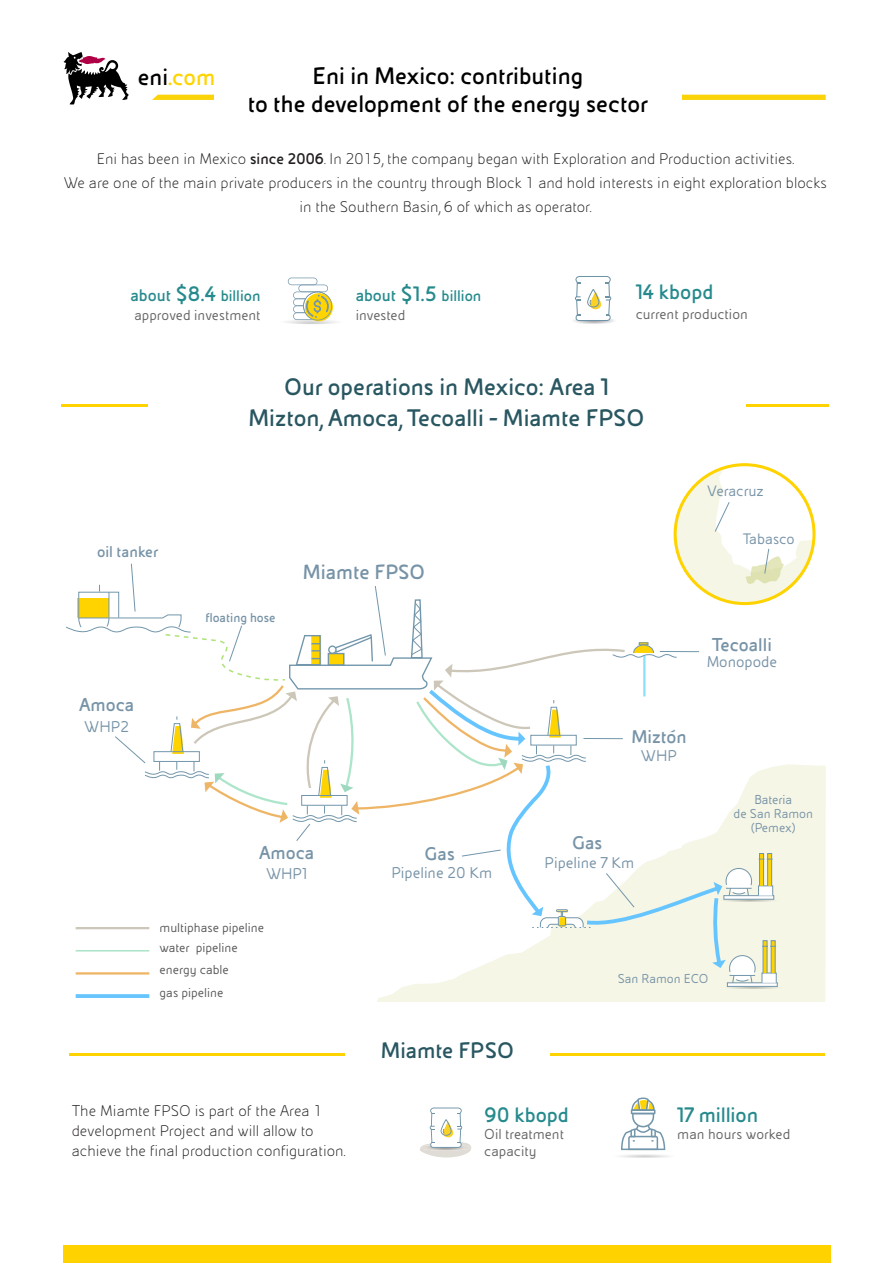
<style>
.page{position:relative;width:893px;height:1263px;background:#fff}
.page>*{position:absolute;margin:0;border:0;box-sizing:border-box;transform-origin:0 0}
.Normale{font:700 25.5px "Eni Exp";color:#295761}
.Normale-2{font:700 25.5px "Eni Exp";color:#000}
.t1{font:700 25.05px "Eni Exp";color:#ffd400}
.t2{font:700 24px "Eni Exp";letter-spacing:-.005em;color:#295761}
.t3{font:700 22.35px "Eni Exp";color:#268a8d}
.t4{font:700 22.05px "Eni Tab";color:#7793a7}
.t5{font:700 19.8px "Eni Exp";color:#7793a7}
.t6{font:700 19.8px "Eni Tab";color:#7793a7}
.t7{font:16.65px "Eni Exp Reg";color:#7793a7}
.t8{font:700 16.65px "Eni Tab";color:#7793a7}
.t9{font:300 16.5px/19.8px "Eni Tab";color:#231f20;text-align:center}
.t10{font:700 16.5px "Eni Exp";color:#268a8d}
.t11{font:16.05px "Eni Tab Reg";color:#7793a7}
.t12{font:15.3px "Eni Exp Reg";color:#646464}
.t13{font:13.8px/19.8px "Eni Exp Reg";color:#57585b}
.t14{font:13.8px/13.8px "Eni Exp Reg";color:#7793a7;text-align:center}
.t15{font:700 13.8px "Eni Tab";color:#7793a7}
.s1{color:#000}
.s2{font-weight:700}
.s3{font-size:18px}
.s4{font-size:22.35px}
</style>
<div class="page">
<svg style="left:152px;top:95px;width:674px;height:5px"></svg>
<div style="left:214px;top:64px;width:468px;height:71px;background:#fff"></div>
<div style="left:63px;top:1246px;width:767px;height:17px;background:#ffd200"></div>
<svg style="left:64px;top:52px;width:65px;height:52px"></svg>
<hr style="left:62px;top:404px;width:767px;height:2px;background:#fed300">
<div style="left:148px;top:375px;width:597px;height:136px;background:#fff"></div>
<div style="left:377px;top:765px;width:448px;height:236px;background:#f5f6e6"></div>
<svg style="left:76px;top:994px;width:73px;height:4px"></svg>
<svg style="left:66px;top:466px;width:748px;height:523px"></svg>
<svg style="left:420px;top:1107px;width:52px;height:50px"></svg>
<hr style="left:70px;top:1053px;width:755px;height:2px;background:#fed300">
<div style="left:345px;top:1033px;width:205px;height:38px;background:#fff"></div>
<img style="left:286px;top:320px;width:51px;height:4px">
<svg style="left:305px;top:293px;width:28px;height:28px"></svg>
<svg style="left:288px;top:278px;width:44px;height:42px"></svg>
<svg style="left:621px;top:1097px;width:44px;height:53px"></svg>
<svg style="left:575px;top:276px;width:36px;height:45px"></svg>
<h2 class="t1" style="left:138px;top:64px;width:79px"><span class="s1">eni</span>.com</h2>
<p class="Normale-2" style="left:312px;top:62px;width:272px">Eni in Mexico: contributing</p>
<p class="Normale-2" style="left:248px;top:91px;width:402px">to the development of the energy sector</p>
<p class="t9" style="left:97px;top:149px;width:699px">Eni has been in Mexico <span class="s2">since 2006</span>. In 2015, the company began with Exploration and Production activities.</p>
<p class="t9" style="left:64px;top:171px;width:764px;line-height:24px">We are one of the main private producers in the country through Block 1 and hold interests in eight exploration blocks in the Southern Basin, 6 of which as operator.</p>
<p class="t10" style="left:131px;top:287px;width:131px"><span class="s3">about</span> <span class="s4">$8.4</span> billion</p>
<p class="t12" style="left:134px;top:308px;width:128px">approved investment</p>
<p class="t10" style="left:356px;top:287px;width:127px"><span class="s3">about</span> <span class="s4">$1.5</span> billion</p>
<p class="t12" style="left:356px;top:308px;width:51px">invested</p>
<p class="t3" style="left:636px;top:281px;width:79px">14 kbopd</p>
<p class="t12" style="left:636px;top:306px;width:114px">current production</p>
<p class="t8" style="left:97px;top:543px;width:62px">oil tanker</p>
<p class="t6" style="left:79px;top:694px;width:57px">Amoca</p>
<p class="t7" style="left:84px;top:718px;width:46px">WHP2</p>
<p class="Normale" style="left:284px;top:374px;width:326px">Our operations in Mexico: Area 1</p>
<p class="Normale" style="left:249px;top:404px;width:397px">Mizton, Amoca, Tecoalli - Miamte FPSO</p>
<p class="t15" style="left:205px;top:610px;width:72px">floating hose</p>
<p class="t4" style="left:303px;top:560px;width:124px">Miamte FPSO</p>
<p class="t11" style="left:707px;top:483px;width:58px">Veracruz</p>
<p class="t11" style="left:743px;top:531px;width:53px">Tabasco</p>
<p class="t5" style="left:712px;top:634px;width:61px">Tecoalli</p>
<p class="t7" style="left:707px;top:654px;width:72px">Monopode</p>
<p class="t6" style="left:259px;top:842px;width:57px">Amoca</p>
<p class="t7" style="left:266px;top:866px;width:43px">WHP1</p>
<p class="t5" style="left:424px;top:843px;width:32px">Gas</p>
<p class="t7" style="left:391px;top:865px;width:102px">Pipeline 20 Km</p>
<p class="t5" style="left:631px;top:726px;width:57px">Miztón</p>
<p class="t7" style="left:641px;top:747px;width:38px">WHP</p>
<p class="t5" style="left:572px;top:833px;width:32px">Gas</p>
<p class="t7" style="left:544px;top:854px;width:91px">Pipeline 7 Km</p>
<p class="t14" style="left:734px;top:793px;width:81px">Bateria<br>de San Ramon (Pemex)</p>
<p class="t13" style="left:160px;top:918px;width:106px">multiphase pipeline water pipeline</p>
<p class="t13" style="left:160px;top:958px;width:71px;line-height:23px">energy cable gas pipeline</p>
<p class="t9" style="left:72px;top:1101px;width:276px;text-align:left">The Miamte FPSO is part of the Area 1 development Project and will allow to achieve the final production configuration.</p>
<p class="t2" style="left:381px;top:1038px;width:135px">Miamte FPSO</p>
<p class="t3" style="left:484px;top:1103px;width:86px">90 kbopd</p>
<p class="t12" style="left:484px;top:1126px;width:81px">Oil treatment</p>
<p class="t12" style="left:484px;top:1143px;width:54px">capacity</p>
<p class="t14" style="left:618px;top:972px;width:92px">San Ramon ECO</p>
<p class="t3" style="left:677px;top:1103px;width:82px">17 million</p>
<p class="t12" style="left:677px;top:1126px;width:115px">man hours worked</p>
</div>
